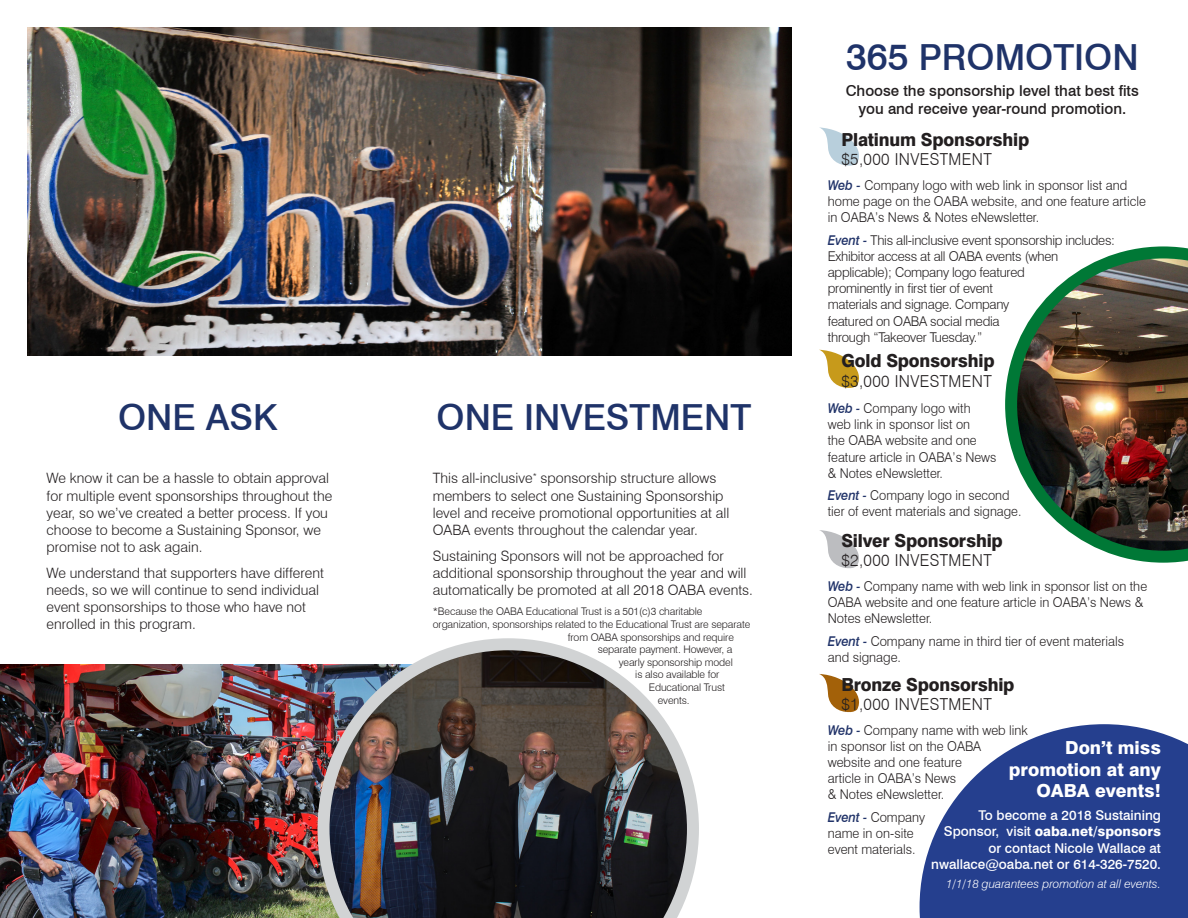
<style>
.page{position:relative;width:1188px;height:918px;background:#fff}
.page>*{position:absolute;margin:0;border:0;box-sizing:border-box;transform-origin:0 0}
.t1{font:500 36px "Swiss 721 BT";color:#1f3369}
.t2{font:800 18px "Swiss 721 BT";letter-spacing:-.01em;color:#231f20;scale:.96 1}
.t3{font:800 18px/21.6px "Swiss 721 BT";color:#fff;text-align:right}
.t4{font:300 16.5px "Swiss 721 BT";letter-spacing:.025em;color:#231f20;scale:.96 1}
.t5{font:500 15px/18px "Swiss 721 BT";color:#231f20;text-align:center}
.t6{font:300 14.25px/17.1px "Swiss 721 BT";color:#231f20}
.t7{font:300 13.5px/16.2px "Swiss 721 BT";color:#231f20;scale:.96 1}
.t8{font:300 13.5px/16.2px "Swiss 721 BT";letter-spacing:-.02em;color:#231f20}
.t9{font:300 13.5px/16.2px "Swiss 721 BT";color:#231f20;scale:.95 1}
.t10{font:500 13.5px/16.2px "Swiss 721 BT";color:#fff;text-align:right}
.t11{font:italic 300 12px "Swiss 721 BT";color:#fff}
.t12{font:300 10.5px "Swiss 721 BT";letter-spacing:-.01em;color:#231f20}
.s1{font-size:37.5px}
.s2{font-weight:500;font-style:italic;color:#213369}
.s3{font-weight:800}
</style>
<div class="page">
<img style="left:0;top:664px;width:318px;height:254px">
<svg style="left:819px;top:127px;width:40px;height:39px"></svg>
<svg style="left:820px;top:350px;width:39px;height:38px"></svg>
<svg style="left:819px;top:674px;width:40px;height:39px"></svg>
<svg style="left:819px;top:530px;width:40px;height:39px"></svg>
<img style="left:27px;top:27px;width:765px;height:328px">
<img style="left:318px;top:638px;width:381px;height:280px">
<img style="left:1005px;top:246px;width:183px;height:317px">
<svg style="left:920px;top:724px;width:268px;height:194px;fill:#253f8e"></svg>
<p class="t1" style="left:118px;top:396px;width:160px">ONE ASK</p>
<p class="t6" style="left:47px;top:470px;width:287px">We know it can be a hassle to obtain approval for multiple event sponsorships throughout the year, so we’ve created a better process. If you choose to become a Sustaining Sponsor, we promise not to ask again.</p>
<p class="t6" style="left:47px;top:564px;width:279px">We understand that supporters have different needs, so we will continue to send individual event sponsorships to those who have not enrolled in this program.</p>
<p class="t1" style="left:437px;top:396px;width:316px">ONE INVESTMENT</p>
<p class="t6" style="left:433px;top:470px;width:298px">This all-inclusive<sup>*</sup> sponsorship structure allows members to select one Sustaining Sponsorship level and receive promotional opportunities at all OABA events throughout the calendar year.</p>
<p class="t6" style="left:433px;top:547px;width:322px">Sustaining Sponsors will not be approached for additional sponsorship throughout the year and will automatically be promoted at all 2018 OABA events.</p>
<p class="t12" style="left:433px;top:605px;width:271px">*Because the OABA Educational Trust is a 501(c)3 charitable</p>
<p class="t12" style="left:433px;top:618px;width:319px">organization, sponsorships related to the Educational Trust are separate</p>
<p class="t12" style="left:568px;top:631px;width:168px">from OABA sponsorships and require</p>
<p class="t12" style="left:598px;top:643px;width:136px">separate payment. However, a</p>
<p class="t12" style="left:619px;top:656px;width:116px">yearly sponsorship model</p>
<p class="t12" style="left:635px;top:668px;width:86px">is also available for</p>
<p class="t12" style="left:649px;top:681px;width:78px">Educational Trust</p>
<p class="t12" style="left:658px;top:694px;width:33px">events.</p>
<p class="t1" style="left:846px;top:36px;width:294px"><span class="s1">365</span> PROMOTION</p>
<p class="t5" style="left:846px;top:81px;width:295px">Choose the sponsorship level that best fits you and receive year-round promotion.</p>
<p class="t2" style="left:841px;top:128px;width:197px">Platinum Sponsorship</p>
<p class="t4" style="left:841px;top:149px;width:158px">$5,000 INVESTMENT</p>
<p class="t7" style="left:828px;top:177px;width:333px"><span class="s2">Web -</span> Company logo with web link in sponsor list and home page on the OABA website, and one feature article in OABA’s News &amp; Notes eNewsletter.</p>
<p class="t8" style="left:828px;top:232px;width:289px"><span class="s2">Event -</span> This all-inclusive event sponsorship includes:<br>Exhibitor access at all OABA events (when applicable); Company logo featured<br>prominently in first tier of event<br>materials and signage. Company<br>featured on OABA social media<br>through “Takeover Tuesday.”</p>
<p class="t2" style="left:841px;top:350px;width:161px">Gold Sponsorship</p>
<p class="t4" style="left:841px;top:371px;width:158px">$3,000 INVESTMENT</p>
<p class="t9" style="left:828px;top:400px;width:179px"><span class="s2">Web -</span> Company logo with web link in sponsor list on<br>the OABA website and one feature article in OABA’s News &amp; Notes eNewsletter.</p>
<p class="t9" style="left:828px;top:487px;width:205px"><span class="s2">Event -</span> Company logo in second tier of event materials and signage.</p>
<p class="t2" style="left:841px;top:529px;width:170px">Silver Sponsorship</p>
<p class="t4" style="left:841px;top:551px;width:158px">$2,000 INVESTMENT</p>
<p class="t7" style="left:828px;top:578px;width:334px"><span class="s2">Web -</span> Company name with web link in sponsor list on the<br>OABA website and one feature article in OABA’s News &amp;<br>Notes eNewsletter.</p>
<p class="t7" style="left:828px;top:633px;width:310px"><span class="s2">Event -</span> Company name in third tier of event materials</p>
<p class="t7" style="left:828px;top:649px;width:78px">and signage.</p>
<p class="t2" style="left:841px;top:673px;width:182px">Bronze Sponsorship</p>
<p class="t4" style="left:841px;top:695px;width:158px">$1,000 INVESTMENT</p>
<p class="t7" style="left:828px;top:721px;width:210px"><span class="s2">Web -</span> Company name with web link in sponsor list on the OABA<br>website and one feature<br>article in OABA’s News</p>
<p class="t7" style="left:828px;top:786px;width:123px">&amp; Notes eNewsletter.</p>
<p class="t7" style="left:828px;top:809px;width:103px"><span class="s2">Event -</span> Company name in on-site event materials.</p>
<p class="t3" style="left:1009px;top:737px;width:154px">Don’t miss promotion at any<br>OABA events!</p>
<p class="t10" style="left:944px;top:807px;width:219px">To become a 2018 Sustaining<br>Sponsor, visit <span class="s3">oaba.net/sponsors</span></p>
<p class="t10" style="left:988px;top:840px;width:174px">or contact Nicole Wallace at</p>
<p class="t10" style="left:931px;top:856px;width:231px">nwallace@oaba.net or 614-326-7520.</p>
<p class="t11" style="left:946px;top:877px;width:216px">1/1/18 guarantees promotion at all events.</p>
</div>
